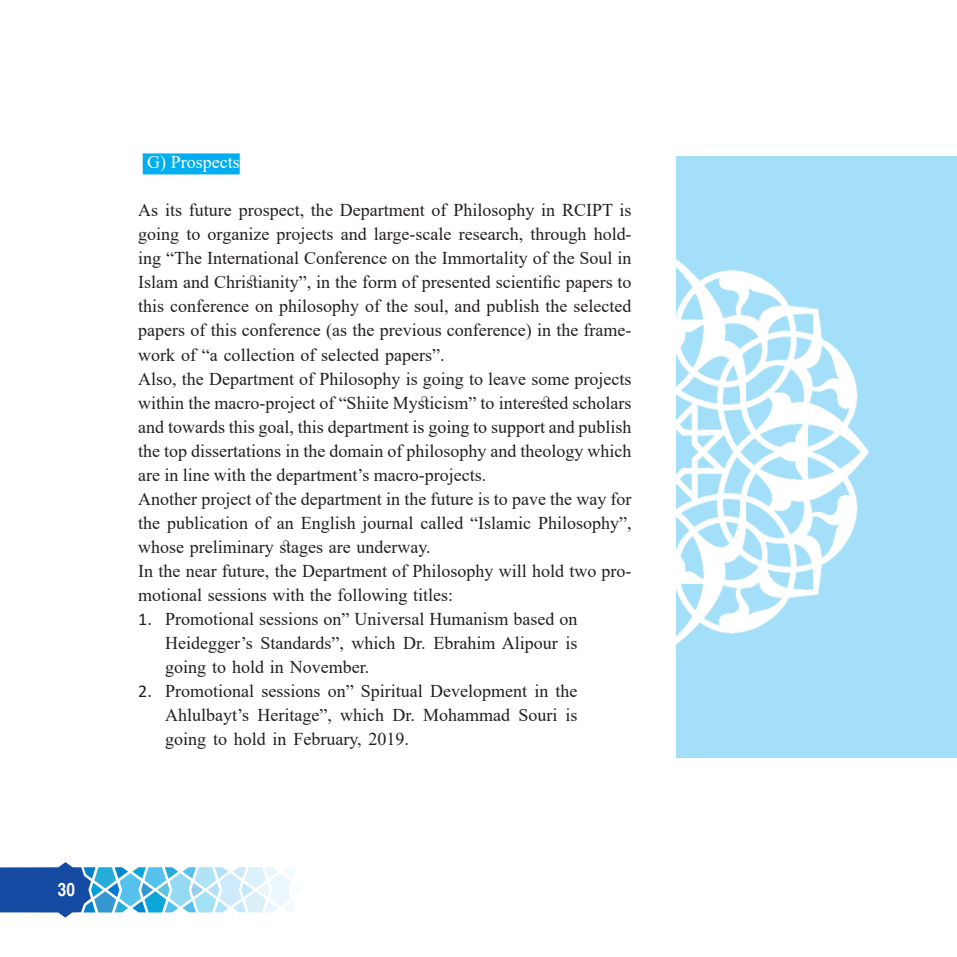
<style>
.page{position:relative;width:957px;height:957px;background:#fff}
.page>*{position:absolute;margin:0;border:0;box-sizing:border-box;transform-origin:0 0}
.t1{font:700 condensed 18.75px "Helvetica LT";color:#fff}
.t2{font:18px/24px "Times New Roman";color:#241f1f;text-align:justify}
.t3{font:18px "Times New Roman";color:#fff}
.s1{font-family:"Calibri"}
</style>
<div class="page">
<div style="left:676px;top:156px;width:281px;height:601px;background:#a3dff9"></div>
<img style="left:676px;top:259px;width:193px;height:386px">
<div style="left:143px;top:153px;width:97px;height:21px;background:#00aeef"></div>
<svg style="left:0;top:862px;width:295px;height:56px"></svg>
<p class="t1" style="left:58px;top:877px;width:19px">30</p>
<p class="t3" style="left:147px;top:150px;width:94px">G) Prospects</p>
<p class="t2" style="left:138px;top:198px;width:495px;text-align:left">As its future prospect, the Department of Philosophy in RCIPT is going to organize projects and large-scale research, through hold&shy;ing “The International Conference on the Immortality of the Soul in Islam and Christianity”, in the form of presented scientific papers to this conference on philosophy of the soul, and publish the selected papers of this conference (as the previous conference) in the frame&shy;work of “a collection of selected papers”.<br>Also, the Department of Philosophy is going to leave some projects within the macro-project of “Shiite Mysticism” to interested scholars and towards this goal, this department is going to support and publish the top dissertations in the domain of philosophy and theology which are in line with the department’s macro-projects.<br>Another project of the department in the future is to pave the way for the publication of an English journal called “Islamic Philosophy”, whose preliminary stages are underway.<br>In the near future, the Department of Philosophy will hold two pro&shy;motional sessions with the following titles:</p>
<p class="t2" style="left:165px;top:606px;width:414px;text-indent:-27px"><span class="s1">1.</span> Promotional sessions on” Universal Humanism based on Heidegger’s Standards”, which Dr. Ebrahim Alipour is going to hold in November.</p>
<p class="t2" style="left:165px;top:678px;width:414px;text-indent:-27px"><span class="s1">2.</span> Promotional sessions on” Spiritual Development in the Ahlulbayt’s Heritage”, which Dr. Mohammad Souri is going to hold in February, 2019.</p>
</div>
